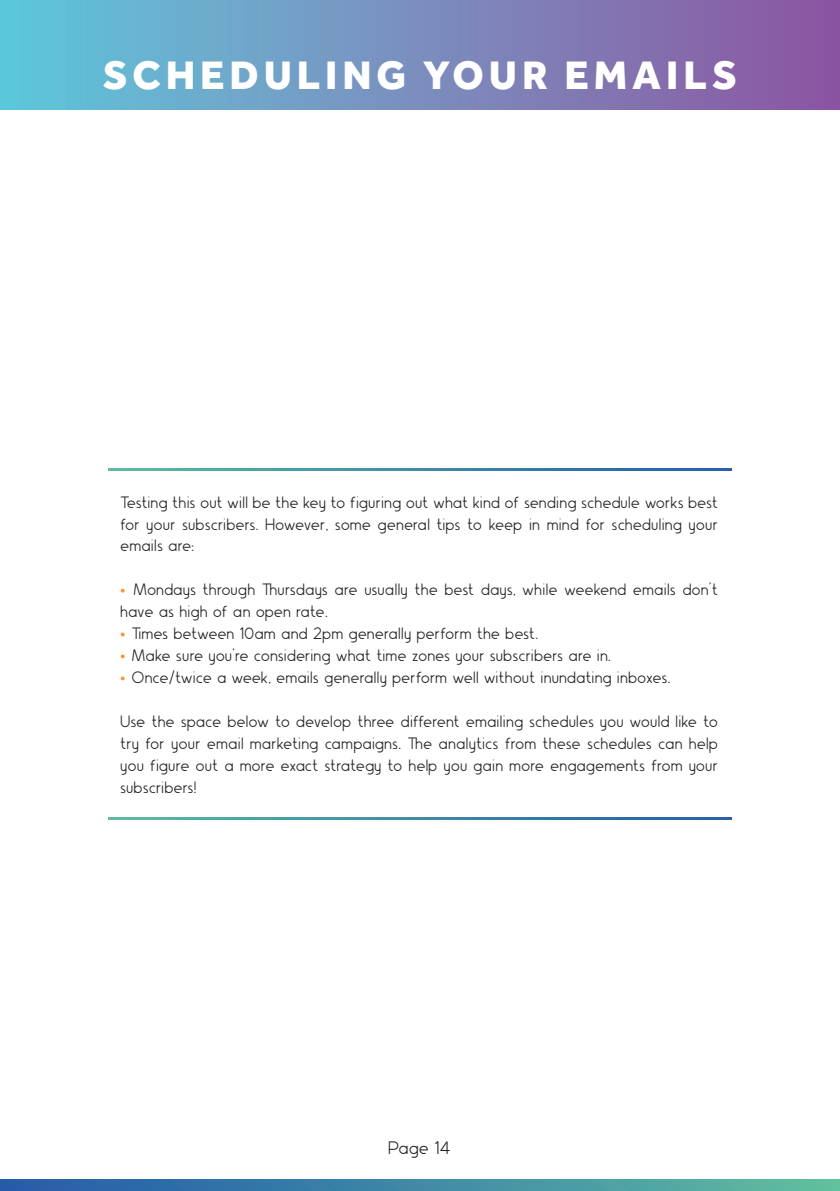
<style>
.page{position:relative;width:840px;height:1191px;background:#fff}
.page>*{position:absolute;margin:0;border:0;box-sizing:border-box;transform-origin:0 0}
.t1{font:800 41.2px "Effra";letter-spacing:.12em;color:#fff}
.t2{font:100 18px "Avocado Sans";letter-spacing:.04em;color:#231f20}
.t3{font:100 16.4px/22px "Avocado Sans";letter-spacing:.04em;color:#231f20;text-align:justify}
.s1{color:#f79324}
</style>
<div class="page">
<div style="left:0;top:0;width:839px;height:109px;background:linear-gradient(to right,#61c8db,#8f54a1)"></div>
<svg style="left:0;top:1179px;width:839px;height:12px;background:#418ba5"></svg>
<svg style="left:108px;top:469px;width:623px;height:2px"></svg>
<svg style="left:108px;top:817px;width:623px;height:2px"></svg>
<p class="t1" style="left:103px;top:50px;width:634px">SCHEDULING YOUR EMAILS</p>
<p class="t3" style="left:120px;top:492px;width:598px">Testing this out will be the key to figuring out what kind of sending schedule works best for your subscribers. However, some general tips to keep in mind for scheduling your emails are:</p>
<p class="t3" style="left:120px;top:580px;width:598px"><span class="s1">•</span> Mondays through Thursdays are usually the best days, while weekend emails don’t have as high of an open rate.</p>
<p class="t3" style="left:120px;top:623px;width:418px"><span class="s1">•</span> Times between 10am and 2pm generally perform the best.</p>
<p class="t3" style="left:120px;top:645px;width:491px"><span class="s1">•</span> Make sure you’re considering what time zones your subscribers are in.</p>
<p class="t3" style="left:120px;top:667px;width:551px"><span class="s1">•</span> Once/twice a week, emails generally perform well without inundating inboxes.</p>
<p class="t3" style="left:120px;top:711px;width:598px">Use the space below to develop three different emailing schedules you would like to try for your email marketing campaigns. The analytics from these schedules can help you figure out a more exact strategy to help you gain more engagements from your subscribers!</p>
<p class="t2" style="left:388px;top:1139px;width:63px">Page 14</p>
</div>
